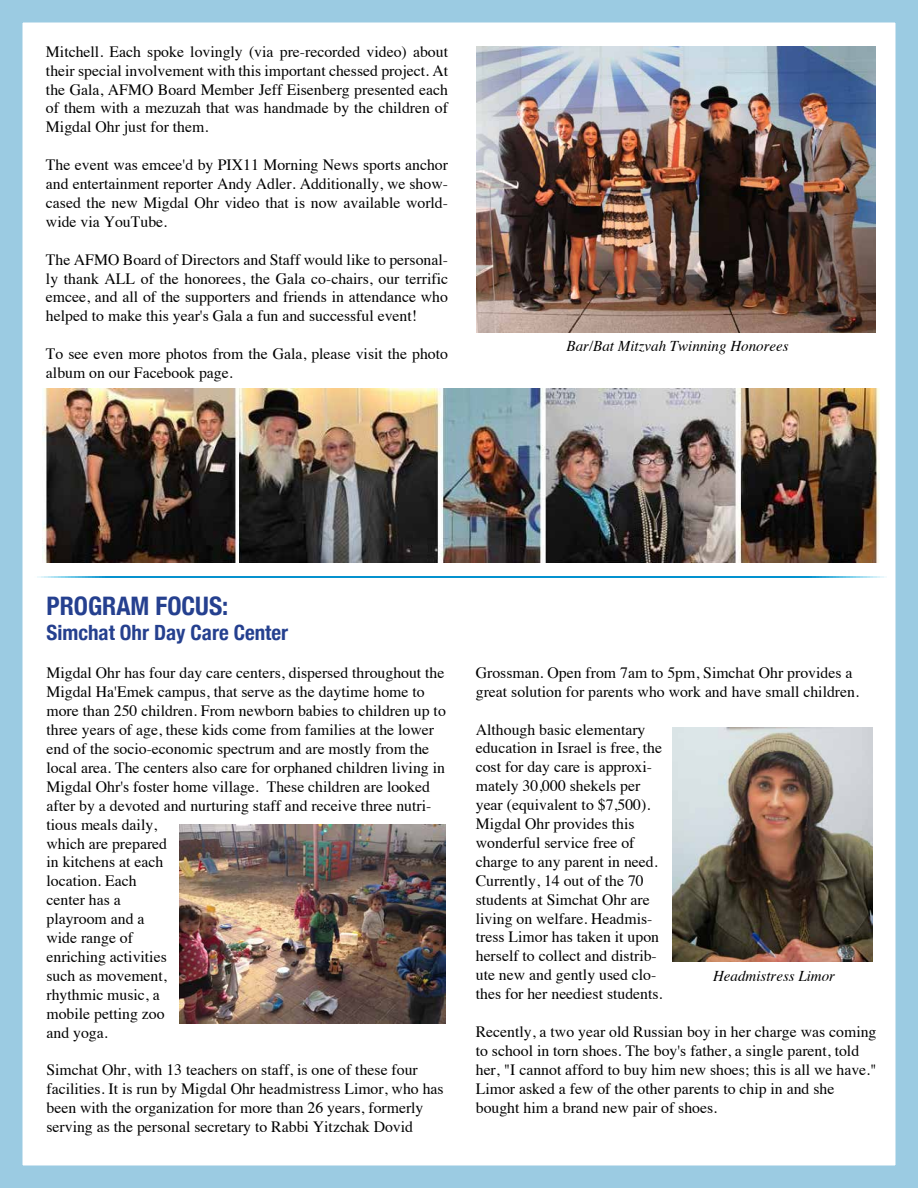
<style>
.page{position:relative;width:918px;height:1188px;background:#fff}
.page>*{position:absolute;margin:0;border:0;box-sizing:border-box;transform-origin:0 0}
.t1{font:700 condensed 25.5px "Helvetica Neue";color:#25408f}
.t2{font:700 condensed 21px "Helvetica Neue";color:#25408f}
.t3{font:15.75px/18.9px "Times";color:#000}
.t4{font:italic 15px "Times";color:#000}
</style>
<div class="page">
<div style="left:0;top:0;width:918px;height:1188px;border:22px solid #9bcbe2"></div>
<img style="left:43px;top:388px;width:837px;height:175px">
<img style="left:672px;top:727px;width:201px;height:235px">
<img style="left:179px;top:825px;width:266px;height:199px">
<img style="left:476px;top:47px;width:400px;height:286px">
<svg style="left:37px;top:576px;width:850px;height:2px;background:#189bd2"></svg>
<p class="t3" style="left:46px;top:41px;width:404px;text-align:justify">Mitchell. Each spoke lovingly (via pre-recorded video) about their special involvement with this important chessed project. At the Gala, AFMO Board Member Jeff Eisenberg presented each of them with a mezuzah that was handmade by the children of Migdal Ohr just for them.</p>
<p class="t3" style="left:46px;top:154px;width:404px;text-align:justify">The event was emcee'd by PIX11 Morning News sports anchor and entertainment reporter Andy Adler. Additionally, we show&shy;cased the new Migdal Ohr video that is now available world&shy;wide via YouTube.</p>
<p class="t3" style="left:46px;top:249px;width:404px;text-align:justify">The AFMO Board of Directors and Staff would like to personal&shy;ly thank ALL of the honorees, the Gala co-chairs, our terrific emcee, and all of the supporters and friends in attendance who helped to make this year's Gala a fun and successful event!</p>
<p class="t3" style="left:46px;top:343px;width:404px">To see even more photos from the Gala, please visit the photo album on our Facebook page.</p>
<p class="t4" style="left:567px;top:333px;width:224px">Bar/Bat Mitzvah Twinning Honorees</p>
<h1 class="t1" style="left:46px;top:584px;width:183px">PROGRAM FOCUS:</h1>
<h2 class="t2" style="left:46px;top:615px;width:243px">Simchat Ohr Day Care Center</h2>
<p class="t3" style="left:46px;top:662px;width:401px">Migdal Ohr has four day care centers, dispersed throughout the Migdal Ha'Emek campus, that serve as the daytime home to more than 250 children. From newborn babies to children up to three years of age, these kids come from families at the lower end of the socio-economic spectrum and are mostly from the local area. The centers also care for orphaned children living in Migdal Ohr's foster home village. These children are looked after by a devoted and nurturing staff and receive three nutri&shy;tious meals daily,<br>which are prepared<br>in kitchens at each<br>location. Each<br>center has a<br>playroom and a<br>wide range of<br>enriching activities<br>such as movement,<br>rhythmic music, a<br>mobile petting zoo<br>and yoga.</p>
<p class="t3" style="left:46px;top:1059px;width:399px">Simchat Ohr, with 13 teachers on staff, is one of these four facilities. It is run by Migdal Ohr headmistress Limor, who has been with the organization for more than 26 years, formerly serving as the personal secretary to Rabbi Yitzchak Dovid</p>
<p class="t3" style="left:476px;top:662px;width:385px">Grossman. Open from 7am to 5pm, Simchat Ohr provides a great solution for parents who work and have small children.</p>
<p class="t3" style="left:476px;top:718px;width:188px">Although basic elementary education in Israel is free, the cost for day care is approxi&shy;mately 30,000 shekels per year (equivalent to $7,500).<br>Migdal Ohr provides this wonderful service free of charge to any parent in need.<br>Currently, 14 out of the 70 students at Simchat Ohr are living on welfare. Headmis&shy;tress Limor has taken it upon herself to collect and distrib&shy;ute new and gently used clo&shy;thes for her neediest students.</p>
<p class="t3" style="left:476px;top:1021px;width:402px">Recently, a two year old Russian boy in her charge was coming to school in torn shoes. The boy's father, a single parent, told her, "I cannot afford to buy him new shoes; this is all we have." Limor asked a few of the other parents to chip in and she bought him a brand new pair of shoes.</p>
<p class="t4" style="left:713px;top:963px;width:124px">Headmistress Limor</p>
</div>
